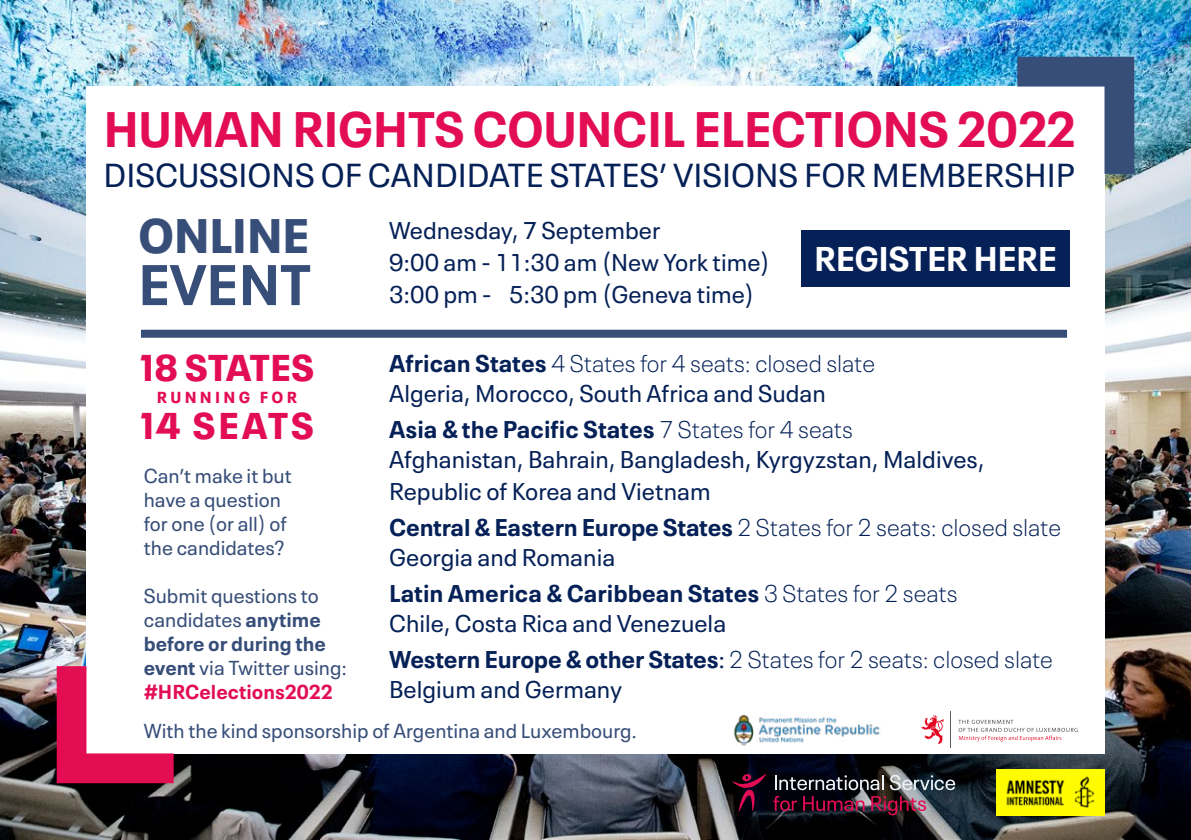
<style>
.page{position:relative;width:1191px;height:840px;background:#fff}
.page>*{position:absolute;margin:0;border:0;box-sizing:border-box;transform-origin:0 0}
.t1{font:700 56.6px "Neue Plak Text";letter-spacing:-.015em;color:#374e79}
.t2{font:700 49.4px "Neue Plak Text";letter-spacing:-.015em;color:#e30d54}
.t3{font:900 48px "Neue Plak Text";letter-spacing:-.015em;color:#374e79}
.t4{font:900 37px "Neue Plak Text";color:#e30d54}
.t5{font:700 34px "Neue Plak Text";letter-spacing:-.015em;color:#fff}
.t6{font:33px "Neue Plak Text";color:#052157}
.t7{font:24px/32px "Neue Plak Text";color:#052157}
.t8{font:100 24px/30px "Neue Plak Text";color:#052157}
.t9{font:700 24px/30px "Neue Plak Text";color:#052157}
.t10{font:20px/24px "Neue Plak Text";color:#374e79}
.t11{font:900 15.8px "Neue Plak Text";letter-spacing:.21em;color:#e30d54}
.s1{font-weight:700}
.s2{font-weight:100}
.s3{font-weight:400}
.s4{font-weight:700;color:#e30d54}
</style>
<div class="page">
<img style="left:0;top:0;width:1191px;height:839px">
<div style="left:86px;top:86px;width:1018px;height:667px;background:#fff"></div>
<svg style="left:1017px;top:57px;width:117px;height:117px"></svg>
<svg style="left:57px;top:665px;width:117px;height:117px"></svg>
<svg style="left:775px;top:774px;width:108px;height:15px;background:#42434a"></svg>
<svg style="left:890px;top:774px;width:65px;height:15px"></svg>
<svg style="left:773px;top:795px;width:24px;height:15px"></svg>
<svg style="left:803px;top:795px;width:61px;height:15px"></svg>
<svg style="left:871px;top:795px;width:55px;height:19px"></svg>
<svg style="left:732px;top:772px;width:34px;height:40px"></svg>
<img style="left:996px;top:769px;width:108px;height:46px">
<div style="left:801px;top:230px;width:268px;height:56px;background:#052157"></div>
<div style="left:141px;top:329px;width:926px;height:8px;background:#374e79"></div>
<img style="left:732px;top:714px;width:149px;height:40px">
<svg style="left:958px;top:719px;width:119px;height:22px"></svg>
<svg style="left:921px;top:715px;width:23px;height:28px"></svg>
<hr style="left:950px;top:711px;width:1px;height:36px;background:#5a5a59">
<h2 class="t2" style="left:104px;top:89px;width:973px">HUMAN RIGHTS COUNCIL ELECTIONS 2022</h2>
<h3 class="t6" style="left:104px;top:148px;width:972px">DISCUSSIONS OF CANDIDATE STATES’ VISIONS FOR MEMBERSHIP</h3>
<h3 class="t3" style="left:138px;top:195px;width:173px">ONLINE</h3>
<h1 class="t1" style="left:138px;top:238px;width:175px">EVENT</h1>
<p class="t7" style="left:389px;top:211px;width:382px">Wednesday, 7 September<br>9:00 am - 11:30 am (New York time)<br>3:00 pm - 5:30 pm (Geneva time)</p>
<h3 class="t5" style="left:814px;top:231px;width:244px">REGISTER HERE</h3>
<h3 class="t4" style="left:140px;top:336px;width:176px">18 STATES</h3>
<p class="t11" style="left:157px;top:383px;width:142px">RUNNING FOR</p>
<h3 class="t4" style="left:140px;top:394px;width:175px">14 SEATS</h3>
<p class="t7" style="left:389px;top:346px;width:487px;line-height:30px"><span class="s1">African States</span> <span class="s2">4 States for 4 seats: closed slate<br></span>Algeria, Morocco, South Africa and Sudan</p>
<p class="t7" style="left:389px;top:411px;width:597px;line-height:31px"><span class="s1">Asia &amp; the Pacific States</span> <span class="s2">7 States for 4 seats<br></span>Afghanistan, Bahrain, Bangladesh, Kyrgyzstan, Maldives,<br>Republic of Korea and Vietnam</p>
<p class="t8" style="left:389px;top:510px;width:673px"><span class="s1">Central &amp; Eastern Europe States</span> 2 States for 2 seats: closed slate<br><span class="s3">Georgia and Romania</span></p>
<p class="t9" style="left:389px;top:575px;width:570px">Latin America &amp; Caribbean States <span class="s2">3 States for 2 seats<br></span><span class="s3">Chile, Costa Rica and Venezuela</span></p>
<p class="t8" style="left:389px;top:642px;width:665px"><span class="s1">Western Europe &amp; other States</span><span class="s3">:</span> 2 States for 2 seats: closed slate<br><span class="s3">Belgium and Germany</span></p>
<p class="t10" style="left:144px;top:461px;width:150px">Can’t make it but have a question for one (or all) of the candidates?</p>
<p class="t10" style="left:144px;top:581px;width:205px">Submit questions to candidates <span class="s1">anytime before or during the event</span> via Twitter using: <span class="s4">#HRCelections2022</span></p>
<p class="t10" style="left:144px;top:716px;width:495px">With the kind sponsorship of Argentina and Luxembourg.</p>
</div>
